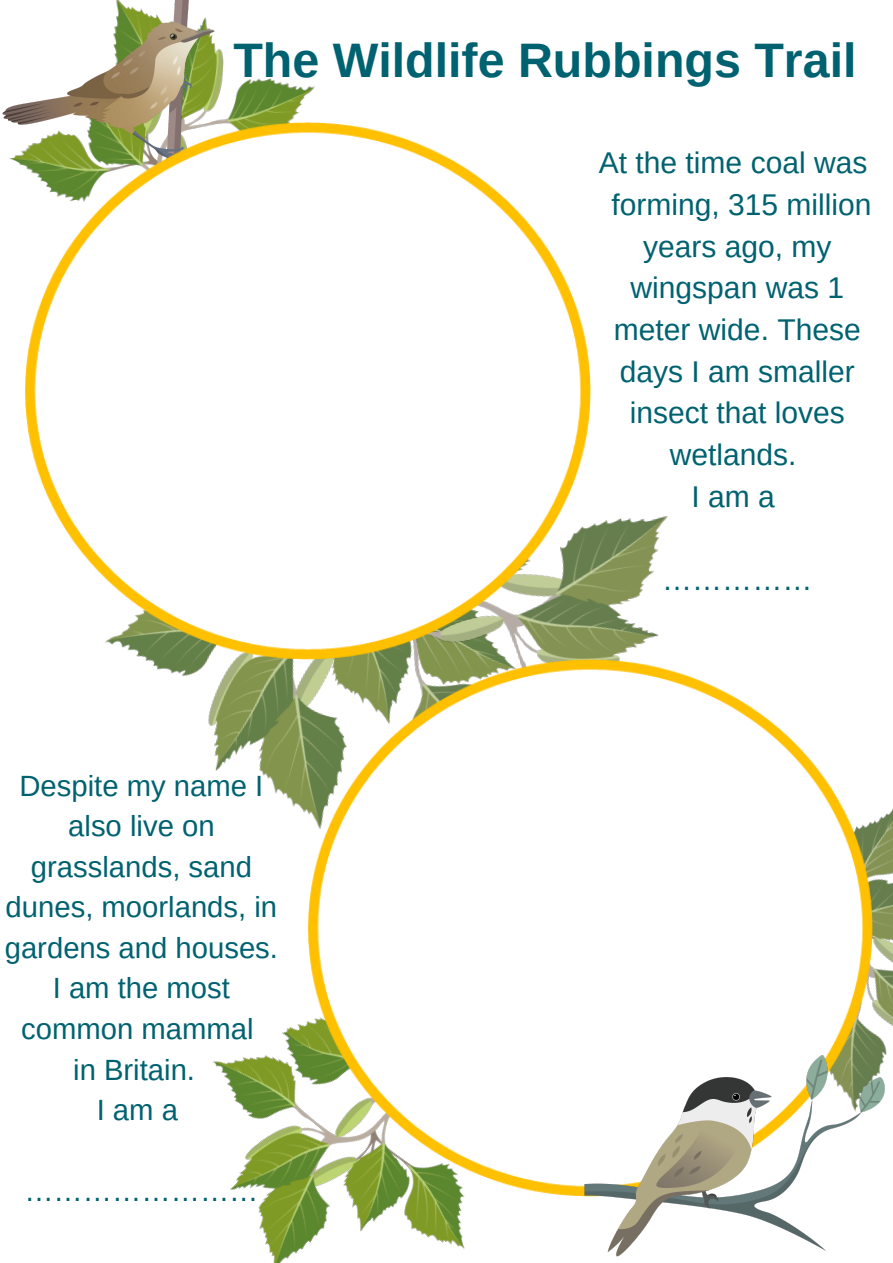
<style>
.page{position:relative;width:893px;height:1263px;background:#fff}
.page>*{position:absolute;margin:0;border:0;box-sizing:border-box;transform-origin:0 0}
.t1{font:700 48.38px "Arimo";color:#006270}
.t2{font:30px/41.6px "Arimo";color:#006270;text-align:center}
.t3{font:29.25px/40.5px "Arimo";color:#006270;text-align:center}
</style>
<div class="page">
<img style="left:872px;top:808px;width:21px;height:180px">
<img style="left:213px;top:1021px;width:252px;height:242px">
<img style="left:157px;top:376px;width:511px;height:437px">
<img style="left:2px;top:0;width:292px;height:167px">
<img style="left:26px;top:122px;width:564px;height:537px">
<img style="left:308px;top:659px;width:564px;height:537px">
<img style="left:505px;top:988px;width:388px;height:269px">
<p class="t1" style="left:233px;top:34px;width:624px">The Wildlife Rubbings Trail</p>
<p class="t2" style="left:599px;top:142px;width:274px">At the time coal was forming, 315 million years ago, my wingspan was 1 meter wide. These days I am smaller insect that loves wetlands.</p>
<p class="t2" style="left:691px;top:475px;width:85px">Iama</p>
<p class="t3" style="left:5px;top:765px;width:275px">Despite my name I also live on grasslands, sand dunes, moorlands, in gardens and houses.<br>I am the most common mammal</p>
<p class="t3" style="left:73px;top:1049px;width:123px">in Britain.</p>
<p class="t3" style="left:97px;top:1090px;width:83px">I am a</p>
<p class="t3" style="left:24px;top:1171px;width:236px">……………………</p>
<p class="t2" style="left:662px;top:559px;width:152px">……………</p>
</div>
